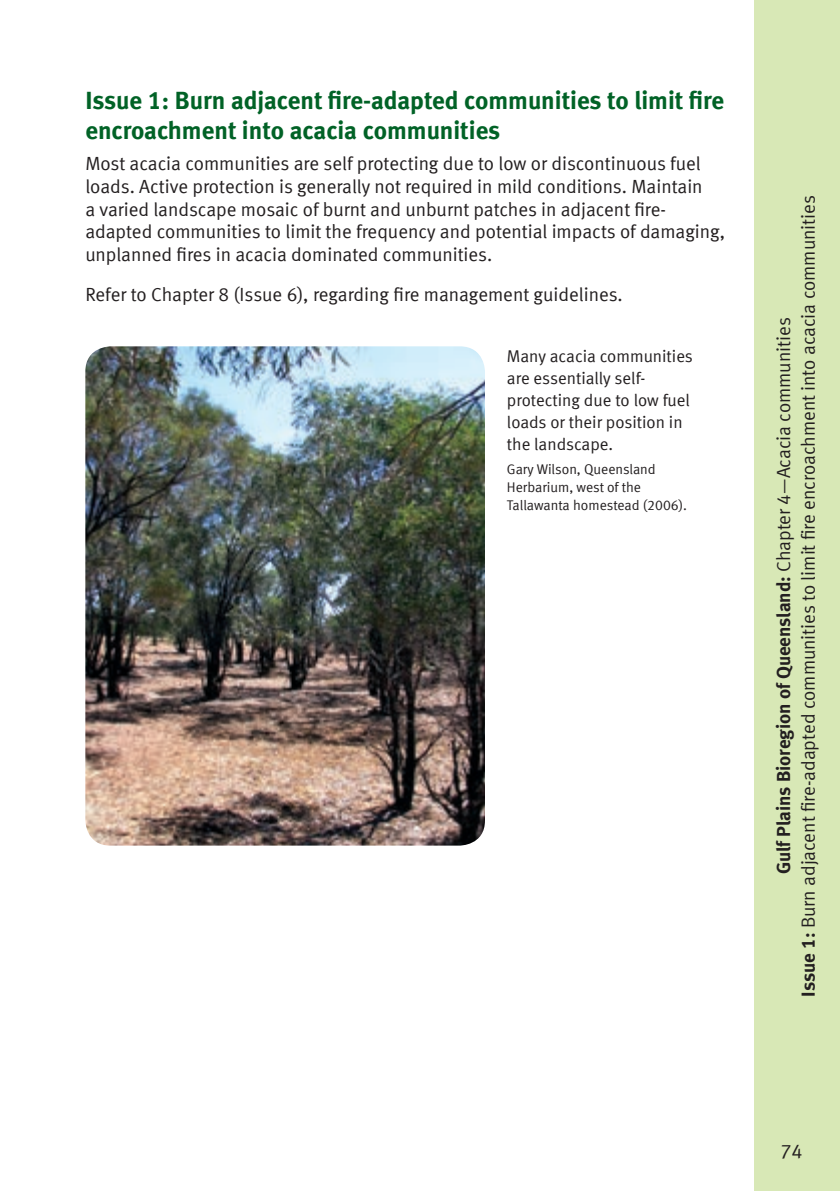
<style>
.page{position:relative;width:840px;height:1191px;background:#fff}
.page>*{position:absolute;margin:0;border:0;box-sizing:border-box;transform-origin:0 0}
.Subheading_1{font:25px/30px "Meta Bold LF";color:#016226}
.Glossary_text{font:20px "Meta Normal LF";color:#231f20}
.Body_text{font:19px/22.8px "Meta Normal LF";color:#231f20}
.t1{font:19px "Meta Bold LF";color:#231f20}
.PHOTO_CAPTIONS{font:17px/22px "Meta Normal LF";color:#231f20}
.PHOTO_CREDIT{font:14px/18px "Meta Normal LF";color:#231f20}
.s1{font-family:"Meta Bold LF"}
.s2{font-family:"Meta Normal LF"}
</style>
<div class="page">
<div style="left:754px;top:0;width:86px;height:1190px;background:#d8e8b6"></div>
<img style="left:85px;top:346px;width:400px;height:499px">
<p class="Subheading_1" style="left:85px;top:85px;width:640px">Issue 1: Burn adjacent fire-adapted communities to limit fire encroachment into acacia communities</p>
<p class="Body_text" style="left:85px;top:152px;width:641px">Most acacia communities are self protecting due to low or discontinuous fuel loads. Active protection is generally not required in mild conditions. Maintain<br>a varied landscape mosaic of burnt and unburnt patches in adjacent fire&shy;adapted communities to limit the frequency and potential impacts of damaging, unplanned fires in acacia dominated communities.</p>
<p class="Body_text" style="left:85px;top:283px;width:539px">Refer to Chapter 8 (Issue 6), regarding fire management guidelines.</p>
<p class="PHOTO_CAPTIONS" style="left:507px;top:345px;width:187px">Many acacia communities are essentially self&shy;protecting due to low fuel loads or their position in the landscape.</p>
<p class="PHOTO_CREDIT" style="left:507px;top:460px;width:181px">Gary Wilson, Queensland<br>Herbarium, west of the<br>Tallawanta homestead (2006).</p>
<p class="Body_text" style="left:796px;top:996px;width:802px;rotate:-90deg"><span class="s1">Issue 1:</span> Burn adjacent fire-adapted communities to limit fire encroachment into acacia communities</p>
<p class="t1" style="left:772px;top:874px;width:558px;rotate:-90deg">Gulf Plains Bioregion of Queensland: <span class="s2">Chapter 4—Acacia communities</span></p>
<p class="Glossary_text" style="left:780px;top:1139px;width:24px">74</p>
</div>
